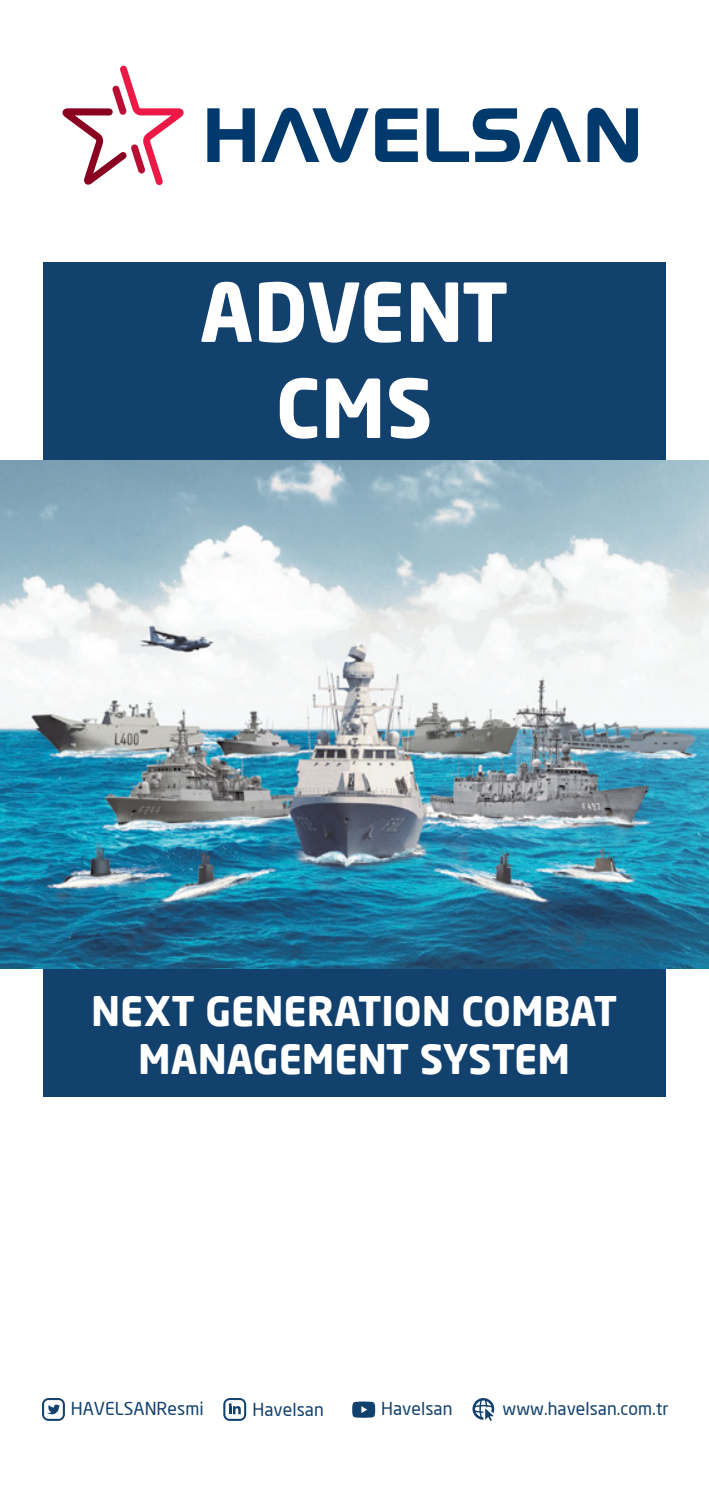
<style>
.page{position:relative;width:709px;height:1489px;background:#fff}
.page>*{position:absolute;margin:0;border:0;box-sizing:border-box;transform-origin:0 0}
.t1{font:700 80px/96px "Neo Sans Pro";color:#fff;text-align:center}
.t2{font:700 40px/48px "Neo Sans Pro";color:#fff;text-align:center}
.t3{font:17.5px "Neo Sans Pro";color:#12416e}
</style>
<div class="page">
<div style="left:43px;top:262px;width:622px;height:834px;background:#12416e"></div>
<img style="left:0;top:461px;width:709px;height:507px">
<svg style="left:352px;top:1401px;width:23px;height:16px"></svg>
<svg style="left:223px;top:1398px;width:23px;height:22px"></svg>
<svg style="left:42px;top:1398px;width:23px;height:22px"></svg>
<svg style="left:472px;top:1398px;width:22px;height:22px"></svg>
<svg style="left:62px;top:65px;width:122px;height:120px"></svg>
<svg style="left:207px;top:108px;width:431px;height:54px"></svg>
<h1 class="t1" style="left:200px;top:262px;width:310px">ADVENT<br>CMS</h1>
<h2 class="t2" style="left:91px;top:985px;width:528px">NEXT GENERATION COMBAT<br>MANAGEMENT SYSTEM</h2>
<p class="t3" style="left:71px;top:1397px;width:134px">HAVELSANResmi</p>
<p class="t3" style="left:252px;top:1398px;width:73px">Havelsan</p>
<p class="t3" style="left:381px;top:1398px;width:73px">Havelsan</p>
<p class="t3" style="left:502px;top:1397px;width:167px">www.havelsan.com.tr</p>
</div>
